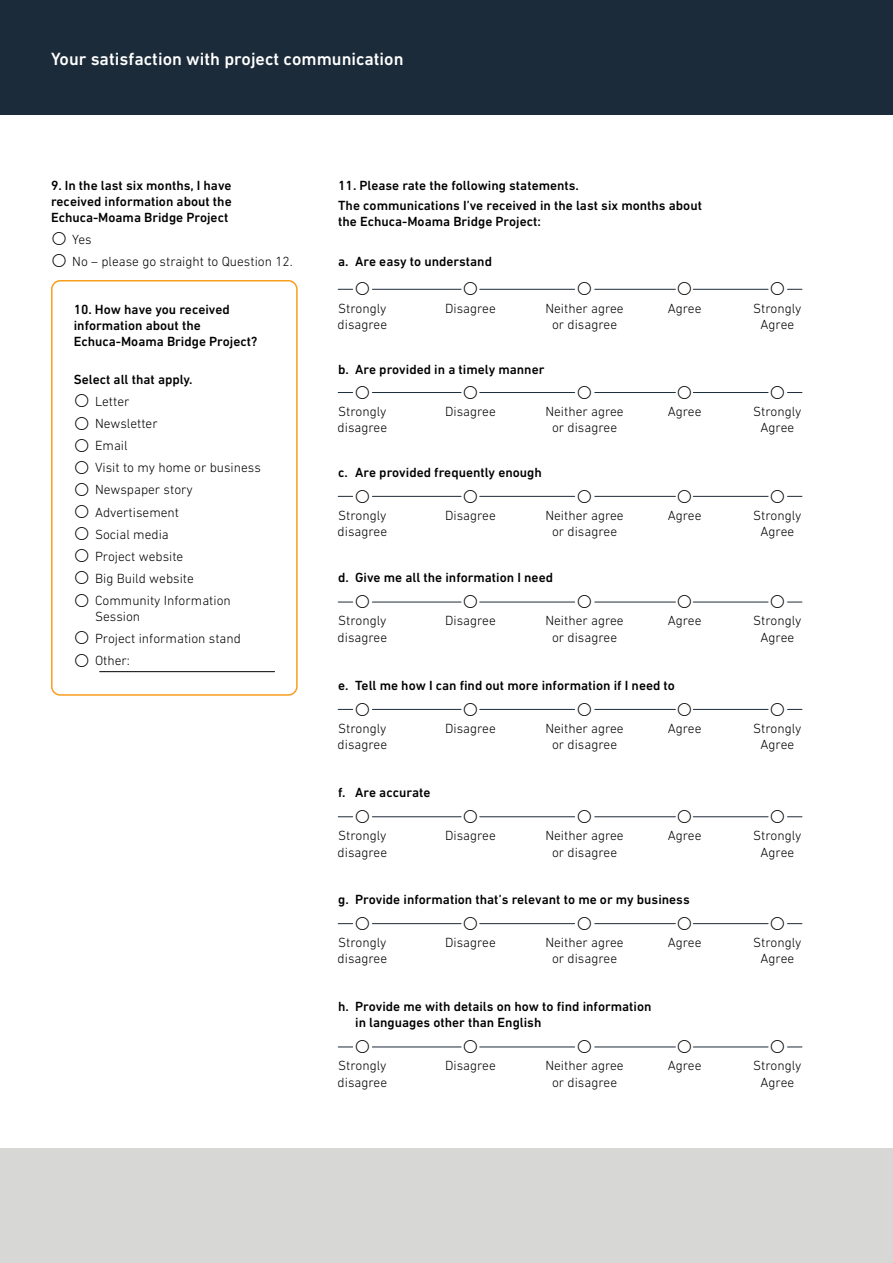
<style>
.page{position:relative;width:893px;height:1263px;background:#fff}
.page>*{position:absolute;margin:0;border:0;box-sizing:border-box;transform-origin:0 0}
.t1{font:500 18px "DIN Next LT Pro";color:#fff}
.t2{font:300 13.5px/16.5px "DIN Next LT Pro";color:#000;text-align:center}
.t3{font:500 13.5px/15.8px "DIN Next LT Pro";color:#000}
</style>
<div class="page">
<div style="left:0;top:0;width:893px;height:114px;background:#1c2b39"></div>
<div style="left:0;top:1149px;width:893px;height:114px;background:#d7d8d6"></div>
<hr style="left:99px;top:671px;width:176px;height:1px;background:#000">
<div style="left:51px;top:280px;width:247px;height:416px;border:2px solid #f99d1c;border-radius:9px"></div>
<hr style="left:372px;top:289px;width:89px;height:1px;background:#1c2b39">
<hr style="left:480px;top:289px;width:95px;height:1px;background:#1c2b39">
<hr style="left:595px;top:289px;width:80px;height:1px;background:#1c2b39">
<hr style="left:693px;top:289px;width:75px;height:1px;background:#1c2b39">
<hr style="left:372px;top:392px;width:89px;height:1px;background:#1c2b39">
<hr style="left:480px;top:392px;width:95px;height:1px;background:#1c2b39">
<hr style="left:595px;top:392px;width:80px;height:1px;background:#1c2b39">
<hr style="left:693px;top:392px;width:75px;height:1px;background:#1c2b39">
<hr style="left:372px;top:496px;width:89px;height:1px;background:#1c2b39">
<hr style="left:480px;top:496px;width:95px;height:1px;background:#1c2b39">
<hr style="left:595px;top:496px;width:80px;height:1px;background:#1c2b39">
<hr style="left:693px;top:496px;width:75px;height:1px;background:#1c2b39">
<hr style="left:372px;top:602px;width:89px;height:1px;background:#1c2b39">
<hr style="left:480px;top:602px;width:95px;height:1px;background:#1c2b39">
<hr style="left:595px;top:602px;width:80px;height:1px;background:#1c2b39">
<hr style="left:693px;top:602px;width:75px;height:1px;background:#1c2b39">
<hr style="left:372px;top:709px;width:89px;height:1px;background:#1c2b39">
<hr style="left:480px;top:709px;width:95px;height:1px;background:#1c2b39">
<hr style="left:595px;top:709px;width:80px;height:1px;background:#1c2b39">
<hr style="left:693px;top:709px;width:75px;height:1px;background:#1c2b39">
<hr style="left:372px;top:816px;width:89px;height:1px;background:#1c2b39">
<hr style="left:480px;top:816px;width:95px;height:1px;background:#1c2b39">
<hr style="left:595px;top:816px;width:80px;height:1px;background:#1c2b39">
<hr style="left:693px;top:816px;width:75px;height:1px;background:#1c2b39">
<hr style="left:372px;top:923px;width:89px;height:1px;background:#1c2b39">
<hr style="left:480px;top:923px;width:95px;height:1px;background:#1c2b39">
<hr style="left:595px;top:923px;width:80px;height:1px;background:#1c2b39">
<hr style="left:693px;top:923px;width:75px;height:1px;background:#1c2b39">
<hr style="left:372px;top:1046px;width:89px;height:1px;background:#1c2b39">
<hr style="left:480px;top:1046px;width:95px;height:1px;background:#1c2b39">
<hr style="left:595px;top:1046px;width:80px;height:1px;background:#1c2b39">
<hr style="left:693px;top:1046px;width:75px;height:1px;background:#1c2b39">
<svg style="left:338px;top:288px;width:16px;height:2px"></svg>
<svg style="left:787px;top:288px;width:15px;height:2px"></svg>
<svg style="left:338px;top:392px;width:16px;height:1px"></svg>
<svg style="left:787px;top:392px;width:15px;height:1px"></svg>
<svg style="left:338px;top:495px;width:16px;height:2px"></svg>
<svg style="left:787px;top:495px;width:15px;height:2px"></svg>
<svg style="left:338px;top:601px;width:15px;height:2px"></svg>
<svg style="left:787px;top:601px;width:15px;height:2px"></svg>
<svg style="left:338px;top:708px;width:16px;height:2px"></svg>
<svg style="left:787px;top:708px;width:15px;height:2px"></svg>
<svg style="left:338px;top:816px;width:15px;height:2px"></svg>
<svg style="left:787px;top:816px;width:15px;height:2px"></svg>
<svg style="left:338px;top:923px;width:16px;height:2px"></svg>
<svg style="left:787px;top:923px;width:15px;height:2px"></svg>
<svg style="left:338px;top:1046px;width:15px;height:2px"></svg>
<svg style="left:787px;top:1046px;width:15px;height:2px"></svg>
<h1 class="t1" style="left:51px;top:49px;width:354px">Your satisfaction with project communication</h1>
<p class="t3" style="left:51px;top:177px;width:182px;text-align:justify">9. In the last six months, I have received information about the Echuca-Moama Bridge Project</p>
<p class="t2" style="left:72px;top:228px;width:222px;line-height:22.2px;text-align:left">Yes<br>No – please go straight to Question 12.</p>
<p class="t3" style="left:74px;top:302px;width:185px">10. How have you received information about the<br>Echuca-Moama Bridge Project?</p>
<p class="t3" style="left:74px;top:371px;width:120px">Select all that apply.</p>
<p class="t2" style="left:95px;top:390px;width:167px;line-height:22.2px;text-align:left">Letter<br>Newsletter<br>Email<br>Visit to my home or business<br>Newspaper story<br>Advertisement<br>Social media<br>Project website<br>Big Build website<br>Community Information</p>
<p class="t2" style="left:95px;top:605px;width:147px;line-height:22.2px;text-align:left">Session<br>Project information stand<br>Other:</p>
<p class="t3" style="left:338px;top:175px;width:365px;line-height:20px">11. Please rate the following statements.<br>The communications I’ve received in the last six months about</p>
<p class="t3" style="left:338px;top:213px;width:204px">the Echuca-Moama Bridge Project:</p>
<p class="t3" style="left:338px;top:253px;width:155px">a. Are easy to understand</p>
<p class="t2" style="left:338px;top:300px;width:51px;text-align:left">Strongly disagree</p>
<p class="t2" style="left:445px;top:300px;width:52px">Disagree</p>
<p class="t2" style="left:545px;top:300px;width:80px">Neither agree or disagree</p>
<p class="t2" style="left:668px;top:300px;width:35px">Agree</p>
<p class="t2" style="left:753px;top:300px;width:50px">Strongly<br>Agree</p>
<p class="t3" style="left:338px;top:361px;width:208px">b. Are provided in a timely manner</p>
<p class="t2" style="left:338px;top:403px;width:51px;text-align:left">Strongly disagree</p>
<p class="t2" style="left:445px;top:403px;width:52px">Disagree</p>
<p class="t2" style="left:545px;top:403px;width:80px">Neither agree or disagree</p>
<p class="t2" style="left:668px;top:403px;width:35px">Agree</p>
<p class="t2" style="left:753px;top:403px;width:50px">Strongly<br>Agree</p>
<p class="t3" style="left:338px;top:464px;width:205px">c. Are provided frequently enough</p>
<p class="t2" style="left:338px;top:507px;width:51px;text-align:left">Strongly disagree</p>
<p class="t2" style="left:445px;top:507px;width:52px">Disagree</p>
<p class="t2" style="left:545px;top:507px;width:80px">Neither agree or disagree</p>
<p class="t2" style="left:668px;top:507px;width:35px">Agree</p>
<p class="t2" style="left:753px;top:507px;width:50px">Strongly<br>Agree</p>
<p class="t3" style="left:338px;top:570px;width:216px">d. Give me all the information I need</p>
<p class="t2" style="left:338px;top:612px;width:51px;text-align:left">Strongly disagree</p>
<p class="t2" style="left:445px;top:612px;width:52px">Disagree</p>
<p class="t2" style="left:545px;top:612px;width:80px">Neither agree or disagree</p>
<p class="t2" style="left:668px;top:612px;width:35px">Agree</p>
<p class="t2" style="left:753px;top:612px;width:50px">Strongly<br>Agree</p>
<p class="t3" style="left:338px;top:677px;width:338px">e. Tell me how I can find out more information if I need to</p>
<p class="t2" style="left:338px;top:720px;width:51px;text-align:left">Strongly disagree</p>
<p class="t2" style="left:445px;top:720px;width:52px">Disagree</p>
<p class="t2" style="left:545px;top:720px;width:80px">Neither agree or disagree</p>
<p class="t2" style="left:668px;top:720px;width:35px">Agree</p>
<p class="t2" style="left:753px;top:720px;width:50px">Strongly<br>Agree</p>
<p class="t3" style="left:338px;top:784px;width:94px">f. Are accurate</p>
<p class="t2" style="left:338px;top:827px;width:51px;text-align:left">Strongly disagree</p>
<p class="t2" style="left:445px;top:827px;width:52px">Disagree</p>
<p class="t2" style="left:545px;top:827px;width:80px">Neither agree or disagree</p>
<p class="t2" style="left:668px;top:827px;width:35px">Agree</p>
<p class="t2" style="left:753px;top:827px;width:50px">Strongly<br>Agree</p>
<p class="t3" style="left:338px;top:891px;width:353px">g. Provide information that’s relevant to me or my business</p>
<p class="t2" style="left:338px;top:934px;width:51px;text-align:left">Strongly disagree</p>
<p class="t2" style="left:445px;top:934px;width:52px">Disagree</p>
<p class="t2" style="left:545px;top:934px;width:80px">Neither agree or disagree</p>
<p class="t2" style="left:668px;top:934px;width:35px">Agree</p>
<p class="t2" style="left:753px;top:934px;width:50px">Strongly<br>Agree</p>
<p class="t3" style="left:355px;top:999px;width:298px;text-indent:-17px">h. Provide me with details on how to find information in languages other than English</p>
<p class="t2" style="left:338px;top:1057px;width:51px;text-align:left">Strongly disagree</p>
<p class="t2" style="left:445px;top:1057px;width:52px">Disagree</p>
<p class="t2" style="left:545px;top:1057px;width:80px">Neither agree or disagree</p>
<p class="t2" style="left:668px;top:1057px;width:35px">Agree</p>
<p class="t2" style="left:753px;top:1057px;width:50px">Strongly<br>Agree</p>
</div>
